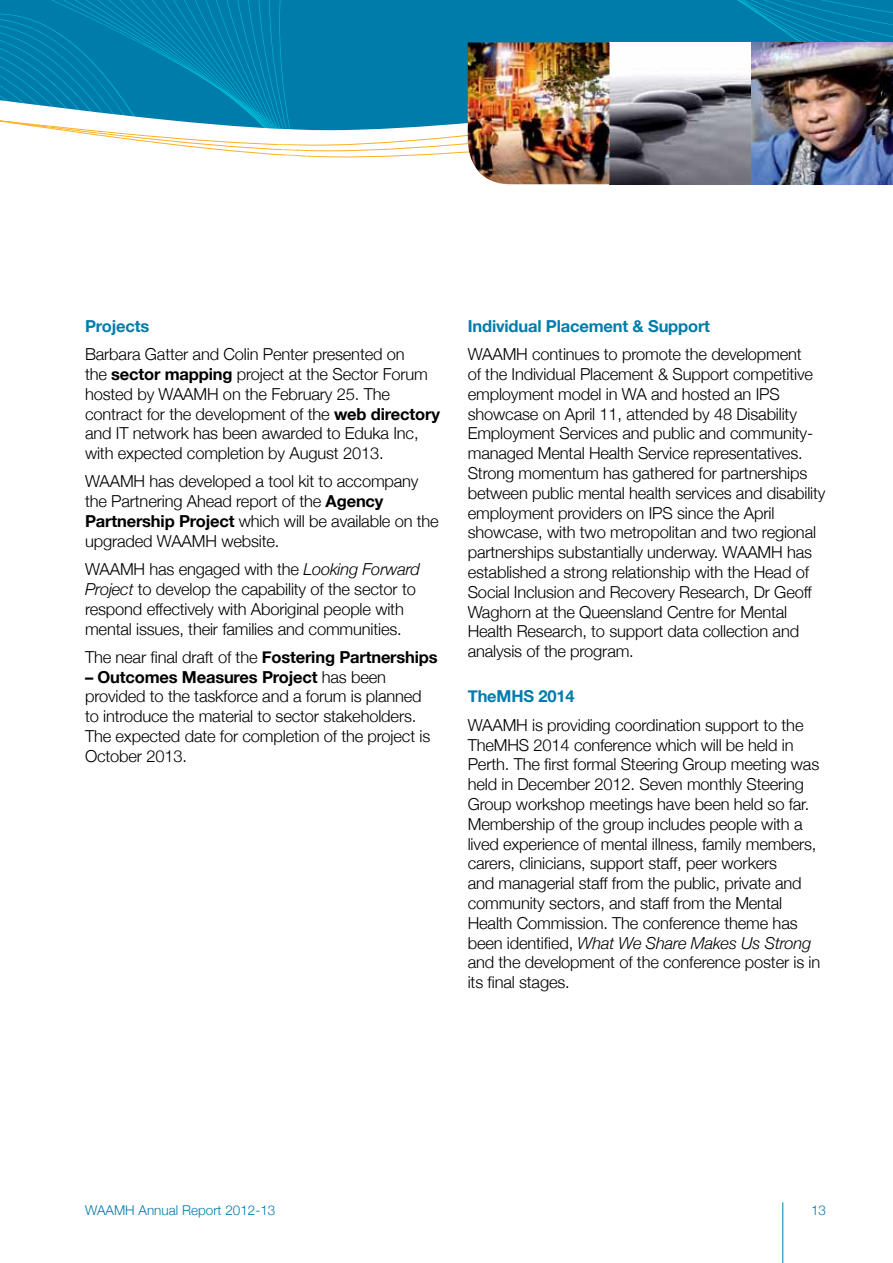
<style>
.page{position:relative;width:893px;height:1263px;background:#fff}
.page>*{position:absolute;margin:0;border:0;box-sizing:border-box;transform-origin:0 0}
.t1{font:300 16.5px/19.8px "Helvetica Neue";letter-spacing:-.01em;color:#000}
.t2{font:700 16.5px "Helvetica Neue";letter-spacing:-.01em;color:#007cab}
.t3{font:300 13.5px "Helvetica Neue";color:#007cab}
.s1{font-weight:700}
.s2{font-style:italic}
</style>
<div class="page">
<svg style="left:196px;top:0;width:697px;height:185px;fill:#007cab"></svg>
<svg style="left:0;top:0;width:196px;height:148px;fill:#007cab"></svg>
<hr style="left:782px;top:1202px;width:1px;height:61px;background:#007cab">
<img style="left:468px;top:43px;width:425px;height:141px">
<p class="t2" style="left:85px;top:311px;width:66px">Projects</p>
<p class="t1" style="left:85px;top:343px;width:356px">Barbara Gatter and Colin Penter presented on<br>the <span class="s1">sector mapping</span> project at the Sector Forum hosted by WAAMH on the February 25. The contract for the development of the <span class="s1">web directory </span>and IT network has been awarded to Eduka Inc, with expected completion by August 2013.</p>
<p class="t1" style="left:85px;top:471px;width:355px">WAAMH has developed a tool kit to accompany the Partnering Ahead report of the <span class="s1">Agency Partnership Project</span> which will be available on the upgraded WAAMH website.</p>
<p class="t1" style="left:85px;top:558px;width:336px">WAAMH has engaged with the <span class="s2">Looking Forward Project</span> to develop the capability of the sector to respond effectively with Aboriginal people with mental issues, their families and communities.</p>
<p class="t1" style="left:85px;top:646px;width:354px">The near final draft of the <span class="s1">Fostering Partnerships</span></p>
<p class="t1" style="left:85px;top:666px;width:347px"><span class="s1">– Outcomes Measures Project</span> has been provided to the taskforce and a forum is planned to introduce the material to sector stakeholders.<br>The expected date for completion of the project is October 2013.</p>
<p class="t2" style="left:468px;top:311px;width:244px">Individual Placement &amp; Support</p>
<p class="t1" style="left:468px;top:343px;width:359px">WAAMH continues to promote the development<br>of the Individual Placement &amp; Support competitive employment model in WA and hosted an IPS showcase on April 11, attended by 48 Disability Employment Services and public and community&shy;managed Mental Health Service representatives.<br>Strong momentum has gathered for partnerships between public mental health services and disability employment providers on IPS since the April showcase, with two metropolitan and two regional partnerships substantially underway. WAAMH has established a strong relationship with the Head of Social Inclusion and Recovery Research, Dr Geoff Waghorn at the Queensland Centre for Mental Health Research, to support data collection and analysis of the program.</p>
<p class="t2" style="left:468px;top:682px;width:108px">TheMHS 2014</p>
<p class="t1" style="left:468px;top:714px;width:354px">WAAMH is providing coordination support to the TheMHS 2014 conference which will be held in Perth. The first formal Steering Group meeting was held in December 2012. Seven monthly Steering Group workshop meetings have been held so far.<br>Membership of the group includes people with a lived experience of mental illness, family members, carers, clinicians, support staff, peer workers<br>and managerial staff from the public, private and community sectors, and staff from the Mental Health Commission. The conference theme has been identified, <span class="s2">What We Share Makes Us Strong </span>and the development of the conference poster is in its final stages.</p>
<p class="t3" style="left:85px;top:1200px;width:192px">WAAMH Annual Report 2012-13</p>
<p class="t3" style="left:811px;top:1200px;width:17px">13</p>
</div>
